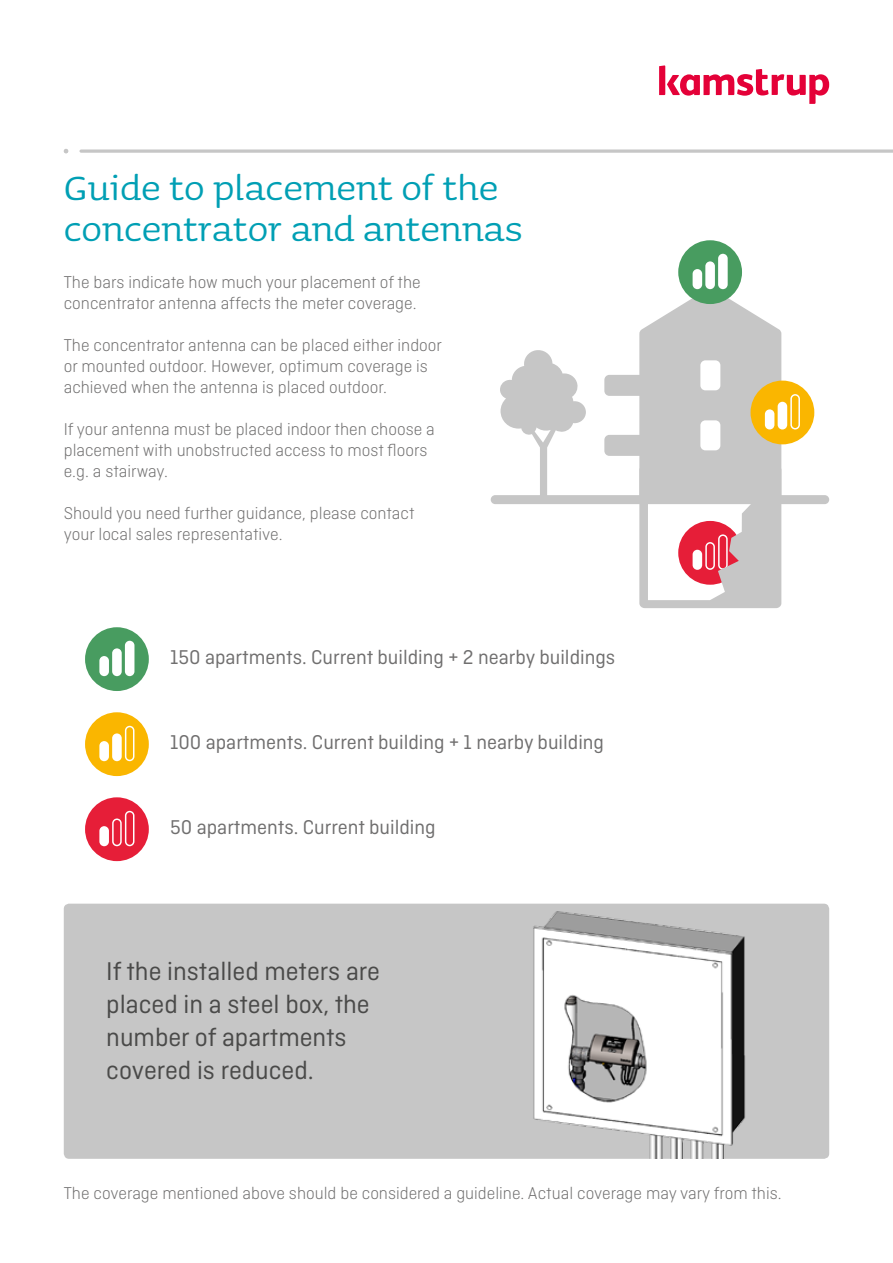
<style>
.page{position:relative;width:893px;height:1263px;background:#fff}
.page>*{position:absolute;margin:0;border:0;box-sizing:border-box;transform-origin:0 0}
.t1{font:45px/40.5px "Sauna Pro";color:#009fb4}
.t2{font:27px/33px "Ciutadella";color:#4a4a49}
.t3{font:21px "Ciutadella";color:#706f6f}
.t4{font:300 18px/21px "Ciutadella";color:#706f6f}
</style>
<div class="page">
<svg style="left:604px;top:288px;width:177px;height:320px"></svg>
<svg style="left:500px;top:350px;width:86px;height:145px"></svg>
<div style="left:491px;top:495px;width:338px;height:9px;background:#c6c6c6;border-radius:4px"></div>
<svg style="left:659px;top:65px;width:170px;height:39px"></svg>
<svg style="left:64px;top:149px;width:829px;height:4px;background:#d1d1d1"></svg>
<div style="left:64px;top:904px;width:765px;height:255px;background:#c6c6c6;border-radius:5px"></div>
<div style="left:750px;top:381px;width:64px;height:63px;background:#fab600;border-radius:50%"></div>
<div style="left:765px;top:409px;width:9px;height:20px;background:#fff;border-radius:5px"></div>
<div style="left:778px;top:402px;width:9px;height:27px;background:#fff;border-radius:5px"></div>
<svg style="left:790px;top:394px;width:10px;height:35px"></svg>
<div style="left:678px;top:240px;width:64px;height:64px;background:#489c60;border-radius:50%"></div>
<div style="left:693px;top:269px;width:9px;height:20px;background:#fff;border-radius:5px"></div>
<div style="left:705px;top:261px;width:10px;height:28px;background:#fff;border-radius:5px"></div>
<div style="left:718px;top:254px;width:10px;height:35px;background:#fff;border-radius:5px"></div>
<div style="left:85px;top:797px;width:64px;height:64px;background:#e61e38;border-radius:50%"></div>
<div style="left:99px;top:826px;width:10px;height:20px;background:#fff;border-radius:5px"></div>
<svg style="left:112px;top:811px;width:22px;height:35px"></svg>
<div style="left:85px;top:712px;width:64px;height:64px;background:#fab600;border-radius:50%"></div>
<div style="left:99px;top:741px;width:10px;height:20px;background:#fff;border-radius:5px"></div>
<div style="left:112px;top:733px;width:10px;height:28px;background:#fff;border-radius:5px"></div>
<svg style="left:125px;top:726px;width:9px;height:35px"></svg>
<div style="left:85px;top:627px;width:64px;height:64px;background:#489c60;border-radius:50%"></div>
<div style="left:99px;top:656px;width:10px;height:20px;background:#fff;border-radius:5px"></div>
<div style="left:112px;top:648px;width:10px;height:28px;background:#fff;border-radius:5px"></div>
<div style="left:125px;top:641px;width:9px;height:35px;background:#fff;border-radius:5px"></div>
<img style="left:533px;top:911px;width:213px;height:248px">
<h1 class="t1" style="left:64px;top:168px;width:460px">Guide to placement of the concentrator and antennas</h1>
<p class="t4" style="left:64px;top:272px;width:358px">The bars indicate how much your placement of the concentrator antenna affects the meter coverage.</p>
<p class="t4" style="left:64px;top:335px;width:380px">The concentrator antenna can be placed either indoor or mounted outdoor. However, optimum coverage is achieved when the antenna is placed outdoor.</p>
<p class="t4" style="left:64px;top:419px;width:373px">If your antenna must be placed indoor then choose a placement with unobstructed access to most floors e.g. a stairway.</p>
<p class="t4" style="left:64px;top:503px;width:352px">Should you need further guidance, please contact your local sales representative.</p>
<p class="t3" style="left:170px;top:646px;width:447px">150 apartments. Current building + 2 nearby buildings</p>
<p class="t3" style="left:170px;top:731px;width:435px">100 apartments. Current building + 1 nearby building</p>
<p class="t3" style="left:170px;top:816px;width:267px">50 apartments. Current building</p>
<h2 class="t2" style="left:106px;top:955px;width:275px">If the installed meters are placed in a steel box, the number of apartments covered is reduced.</h2>
<p class="t4" style="left:64px;top:1183px;width:719px">The coverage mentioned above should be considered a guideline. Actual coverage may vary from this.</p>
</div>
